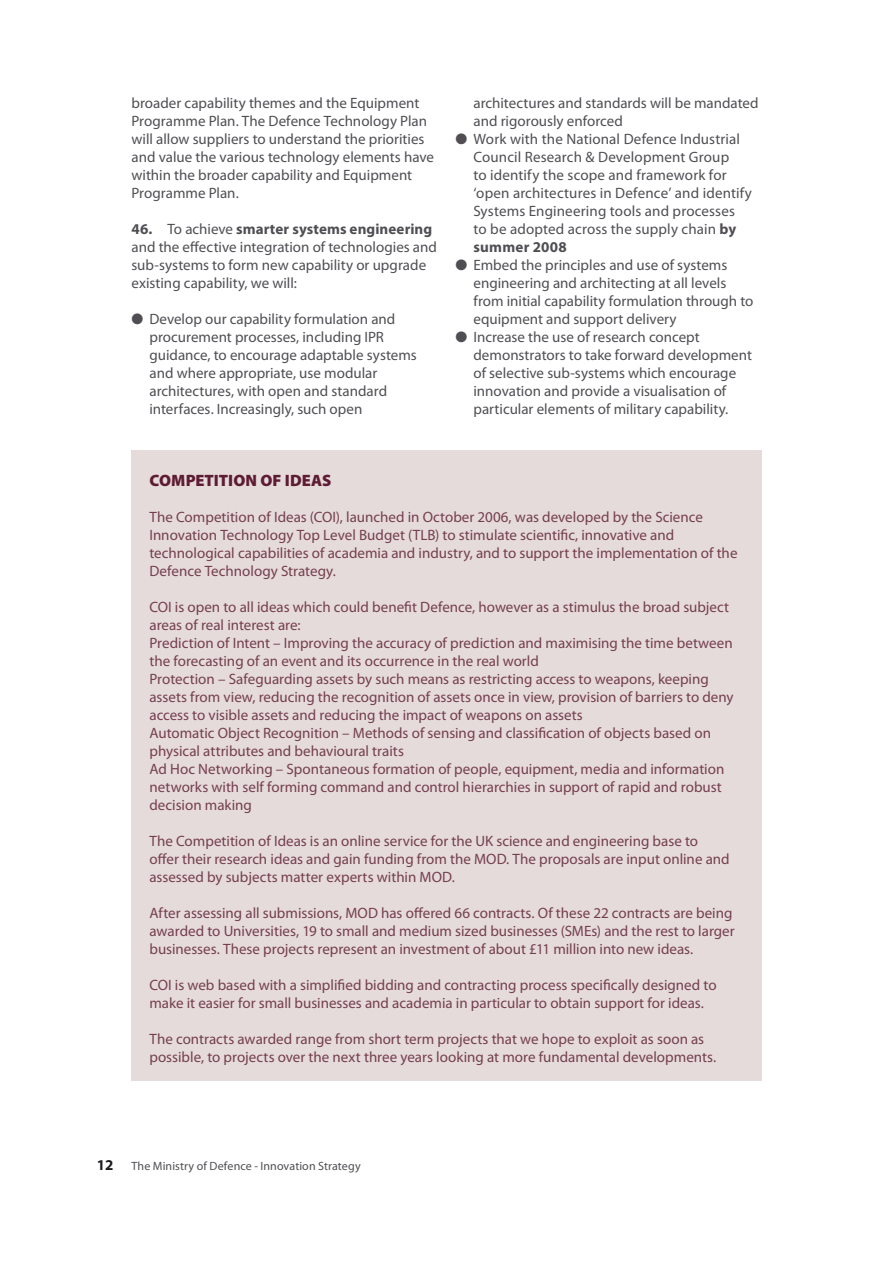
<style>
.page{position:relative;width:893px;height:1263px;background:#fff}
.page>*{position:absolute;margin:0;border:0;box-sizing:border-box;transform-origin:0 0}
.t1{font:900 16.5px "Myriad Pro";letter-spacing:.005em;color:#5e1c34}
.t2{font:15px/18px "Myriad Pro";color:#753f4e}
.t3{font:15px/18px "Myriad Pro";color:#504e53}
.t4{font:12px "Myriad Pro";letter-spacing:.01em;color:#504e53}
.s1{font-weight:700}
.s2{font-weight:700;font-size:15px;color:#1b1c20}
</style>
<div class="page">
<div style="left:131px;top:450px;width:630px;height:630px;background:#e5dbdb"></div>
<p class="t3" style="left:131px;top:94px;width:304px">broader capability themes and the Equipment Programme Plan. The Defence Technology Plan will allow suppliers to understand the priorities and value the various technology elements have within the broader capability and Equipment Programme Plan.</p>
<p class="t3" style="left:131px;top:220px;width:307px"><span class="s1">46.</span> To achieve <span class="s1">smarter systems engineering </span>and the effective integration of technologies and sub-systems to form new capability or upgrade existing capability, we will:</p>
<p class="t3" style="left:149px;top:310px;width:269px;text-indent:-18px">● Develop our capability formulation and procurement processes, including IPR guidance, to encourage adaptable systems and where appropriate, use modular architectures, with open and standard interfaces. Increasingly, such open</p>
<p class="t3" style="left:473px;top:94px;width:287px">architectures and standards will be mandated and rigorously enforced</p>
<p class="t3" style="left:473px;top:130px;width:280px;text-indent:-18px">● Work with the National Defence Industrial Council Research &amp; Development Group<br>to identify the scope and framework for ‘open architectures in Defence’ and identify Systems Engineering tools and processes<br>to be adopted across the supply chain <span class="s1">by summer 2008</span></p>
<p class="t3" style="left:473px;top:256px;width:282px;text-indent:-18px">● Embed the principles and use of systems engineering and architecting at all levels from initial capability formulation through to equipment and support delivery</p>
<p class="t3" style="left:473px;top:328px;width:280px;text-indent:-18px">● Increase the use of research concept demonstrators to take forward development of selective sub-systems which encourage innovation and provide a visualisation of particular elements of military capability.</p>
<p class="t1" style="left:149px;top:469px;width:184px">COMPETITION OF IDEAS</p>
<p class="t2" style="left:149px;top:508px;width:590px">The Competition of Ideas (COI), launched in October 2006, was developed by the Science Innovation Technology Top Level Budget (TLB) to stimulate scientific, innovative and technological capabilities of academia and industry, and to support the implementation of the Defence Technology Strategy.</p>
<p class="t2" style="left:149px;top:598px;width:586px">COI is open to all ideas which could benefit Defence, however as a stimulus the broad subject areas of real interest are:<br>Prediction of Intent – Improving the accuracy of prediction and maximising the time between the forecasting of an event and its occurrence in the real world<br>Protection – Safeguarding assets by such means as restricting access to weapons, keeping assets from view, reducing the recognition of assets once in view, provision of barriers to deny access to visible assets and reducing the impact of weapons on assets<br>Automatic Object Recognition – Methods of sensing and classification of objects based on physical attributes and behavioural traits<br>Ad Hoc Networking – Spontaneous formation of people, equipment, media and information networks with self forming command and control hierarchies in support of rapid and robust decision making</p>
<p class="t2" style="left:149px;top:832px;width:582px">The Competition of Ideas is an online service for the UK science and engineering base to offer their research ideas and gain funding from the MOD. The proposals are input online and assessed by subjects matter experts within MOD.</p>
<p class="t2" style="left:149px;top:904px;width:587px">After assessing all submissions, MOD has offered 66 contracts. Of these 22 contracts are being awarded to Universities, 19 to small and medium sized businesses (SMEs) and the rest to larger businesses. These projects represent an investment of about £11 million into new ideas.</p>
<p class="t2" style="left:149px;top:976px;width:569px">COI is web based with a simplified bidding and contracting process specifically designed to make it easier for small businesses and academia in particular to obtain support for ideas.</p>
<p class="t2" style="left:149px;top:1030px;width:568px">The contracts awarded range from short term projects that we hope to exploit as soon as possible, to projects over the next three years looking at more fundamental developments.</p>
<p class="t4" style="left:97px;top:1159px;width:265px"><span class="s2">12</span> The Ministry of Defence - Innovation Strategy</p>
</div>
